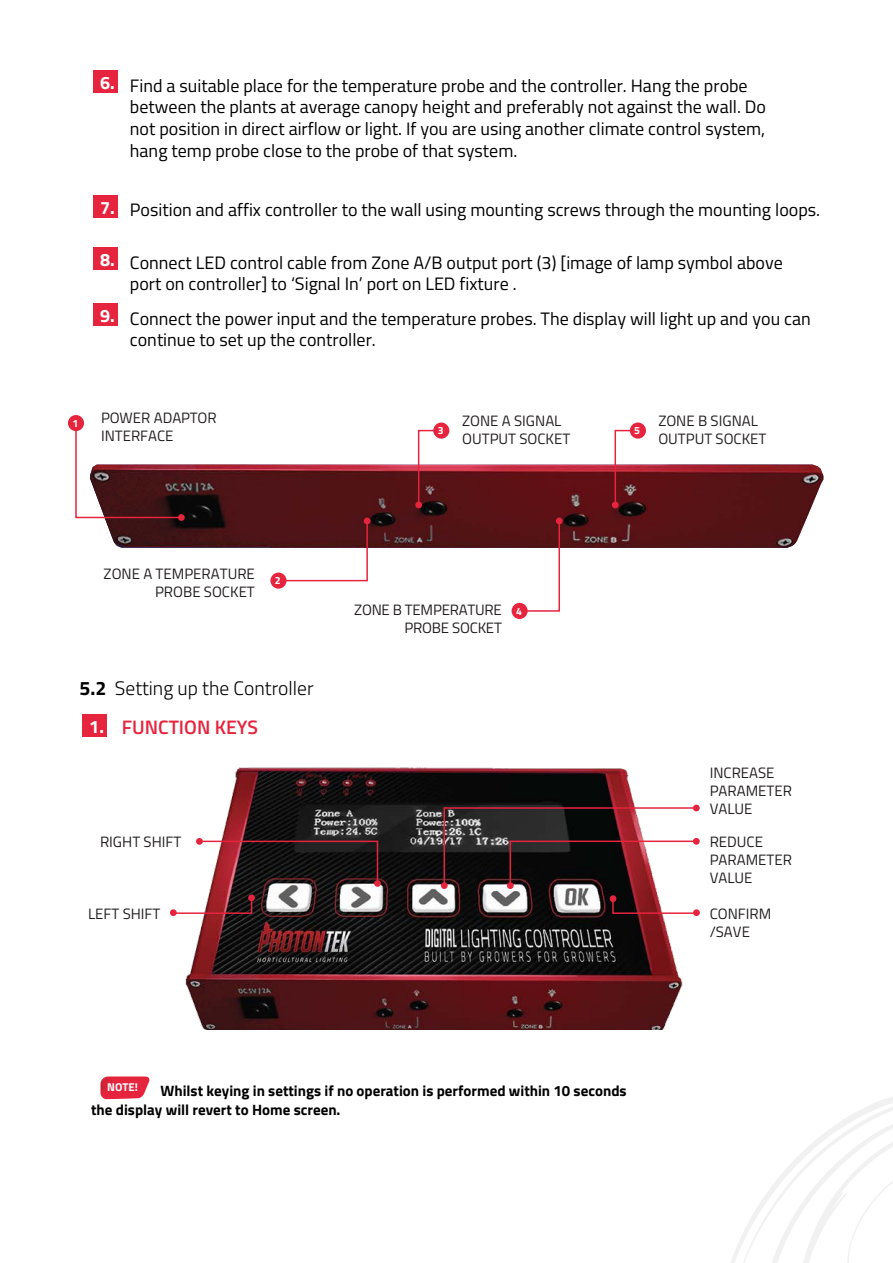
<style>
.page{position:relative;width:893px;height:1263px;background:#fff}
.page>*{position:absolute;margin:0;border:0;box-sizing:border-box;transform-origin:0 0}
.t1{font:300 19.5px/39.5px "Titillium Web";color:#010101}
.t2{font:18px/21.6px "Titillium Web";color:#010101}
.t3{font:700 18px "Titillium Web";color:#fff}
.t4{font:15px/18px "Titillium Web";color:#231f20}
.t5{font:700 15px/20px "Titillium Web";color:#010101}
.t6{font:700 11.4px "Titillium Web";color:#fff}
.t7{font:700 10.5px "Titillium Web";color:#fff}
.s1{font-weight:700;color:#fff}
.s2{font-weight:700}
.s3{font-weight:600;color:#e6243e}
</style>
<div class="page">
<svg style="left:731px;top:1097px;width:161px;height:166px"></svg>
<img style="left:185px;top:767px;width:515px;height:262px">
<div style="left:441px;top:882px;width:6px;height:7px;background:#e6243e;border-radius:50%"></div>
<svg style="left:443px;top:805px;width:256px;height:82px"></svg>
<div style="left:507px;top:882px;width:6px;height:7px;background:#e6243e;border-radius:50%"></div>
<svg style="left:198px;top:840px;width:181px;height:45px;background:#483033"></svg>
<div style="left:196px;top:838px;width:7px;height:7px;background:#e6243e;border-radius:50%"></div>
<div style="left:374px;top:880px;width:7px;height:7px;background:#e6243e;border-radius:50%"></div>
<svg style="left:611px;top:897px;width:86px;height:18px"></svg>
<div style="left:693px;top:909px;width:7px;height:7px;background:#e6243e;border-radius:50%"></div>
<div style="left:609px;top:895px;width:7px;height:7px;background:#e6243e;border-radius:50%"></div>
<svg style="left:175px;top:897px;width:78px;height:18px"></svg>
<div style="left:170px;top:909px;width:7px;height:7px;background:#e6243e;border-radius:50%"></div>
<div style="left:248px;top:894px;width:7px;height:7px;background:#e6243e;border-radius:50%"></div>
<svg style="left:100px;top:1077px;width:50px;height:22px"></svg>
<div style="left:93px;top:70px;width:24px;height:23px;background:#e6243e"></div>
<div style="left:93px;top:195px;width:24px;height:23px;background:#e6243e"></div>
<div style="left:93px;top:247px;width:24px;height:23px;background:#e6243e"></div>
<div style="left:93px;top:303px;width:24px;height:23px;background:#e6243e"></div>
<div style="left:82px;top:714px;width:25px;height:23px;background:#e6243e"></div>
<img style="left:105px;top:465px;width:718px;height:83px">
<svg style="left:178px;top:514px;width:7px;height:7px"></svg>
<svg style="left:277px;top:518px;width:93px;height:64px"></svg>
<svg style="left:417px;top:429px;width:26px;height:78px"></svg>
<div style="left:415px;top:502px;width:7px;height:6px;background:#e6243e;border-radius:50%"></div>
<svg style="left:612px;top:429px;width:27px;height:79px"></svg>
<svg style="left:518px;top:518px;width:44px;height:94px"></svg>
<svg style="left:75px;top:426px;width:108px;height:93px"></svg>
<div style="left:68px;top:415px;width:16px;height:16px;background:#e6243e;border-radius:50%"></div>
<div style="left:433px;top:423px;width:16px;height:16px;background:#e6243e;border-radius:50%"></div>
<div style="left:270px;top:573px;width:16px;height:16px;background:#e6243e;border-radius:50%"></div>
<div style="left:630px;top:423px;width:16px;height:16px;background:#e6243e;border-radius:50%"></div>
<div style="left:511px;top:603px;width:16px;height:16px;background:#e6243e;border-radius:50%"></div>
<p class="t2" style="left:130px;top:74px;width:637px;text-indent:-30px"><span class="s1">6.</span> Find a suitable place for the temperature probe and the controller. Hang the probe between the plants at average canopy height and preferably not against the wall. Do not position in direct airflow or light. If you are using another climate control system, hang temp probe close to the probe of that system.</p>
<p class="t2" style="left:100px;top:198px;width:721px"><span class="s1">7.</span> Position and affix controller to the wall using mounting screws through the mounting loops.</p>
<p class="t2" style="left:130px;top:251px;width:654px;text-indent:-30px"><span class="s1">8.</span> Connect LED control cable from Zone A/B output port (3) [image of lamp symbol above port on controller] to ‘Signal In’ port on LED fixture .</p>
<p class="t3" style="left:100px;top:302px;width:16px">9.</p>
<p class="t2" style="left:130px;top:307px;width:682px">Connect the power input and the temperature probes. The display will light up and you can continue to set up the controller.</p>
<p class="t7" style="left:72px;top:415px;width:7px">1</p>
<p class="t4" style="left:101px;top:408px;width:117px">POWER ADAPTOR<br>INTERFACE</p>
<p class="t7" style="left:437px;top:423px;width:7px">3</p>
<p class="t4" style="left:462px;top:411px;width:110px">ZONE A SIGNAL<br>OUTPUT SOCKET</p>
<p class="t4" style="left:658px;top:411px;width:110px">ZONE B SIGNAL<br>OUTPUT SOCKET</p>
<p class="t7" style="left:634px;top:423px;width:7px">5</p>
<p class="t4" style="left:104px;top:564px;width:153px;text-align:right">ZONE A TEMPERATURE<br>PROBE SOCKET</p>
<p class="t7" style="left:275px;top:573px;width:7px">2</p>
<p class="t4" style="left:354px;top:600px;width:149px;text-align:right">ZONE B TEMPERATURE<br>PROBE SOCKET</p>
<p class="t7" style="left:516px;top:603px;width:7px">4</p>
<p class="t1" style="left:122px;top:667px;width:193px;text-indent:-42px"><span class="s2">5.2</span> Setting up the Controller<br><span class="s3">FUNCTION KEYS</span></p>
<p class="t3" style="left:89px;top:713px;width:16px">1.</p>
<p class="t4" style="left:100px;top:832px;width:83px">RIGHT SHIFT</p>
<p class="t4" style="left:88px;top:904px;width:74px">LEFT SHIFT</p>
<p class="t6" style="left:107px;top:1078px;width:32px">NOTE!</p>
<p class="t5" style="left:91px;top:1080px;width:537px;text-indent:69px">Whilst keying in settings if no operation is performed within 10 seconds the display will revert to Home screen.</p>
<p class="t4" style="left:709px;top:763px;width:84px">INCREASE<br>PARAMETER<br>VALUE</p>
<p class="t4" style="left:709px;top:832px;width:84px">REDUCE<br>PARAMETER<br>VALUE</p>
<p class="t4" style="left:709px;top:904px;width:63px">CONFIRM /SAVE</p>
</div>
